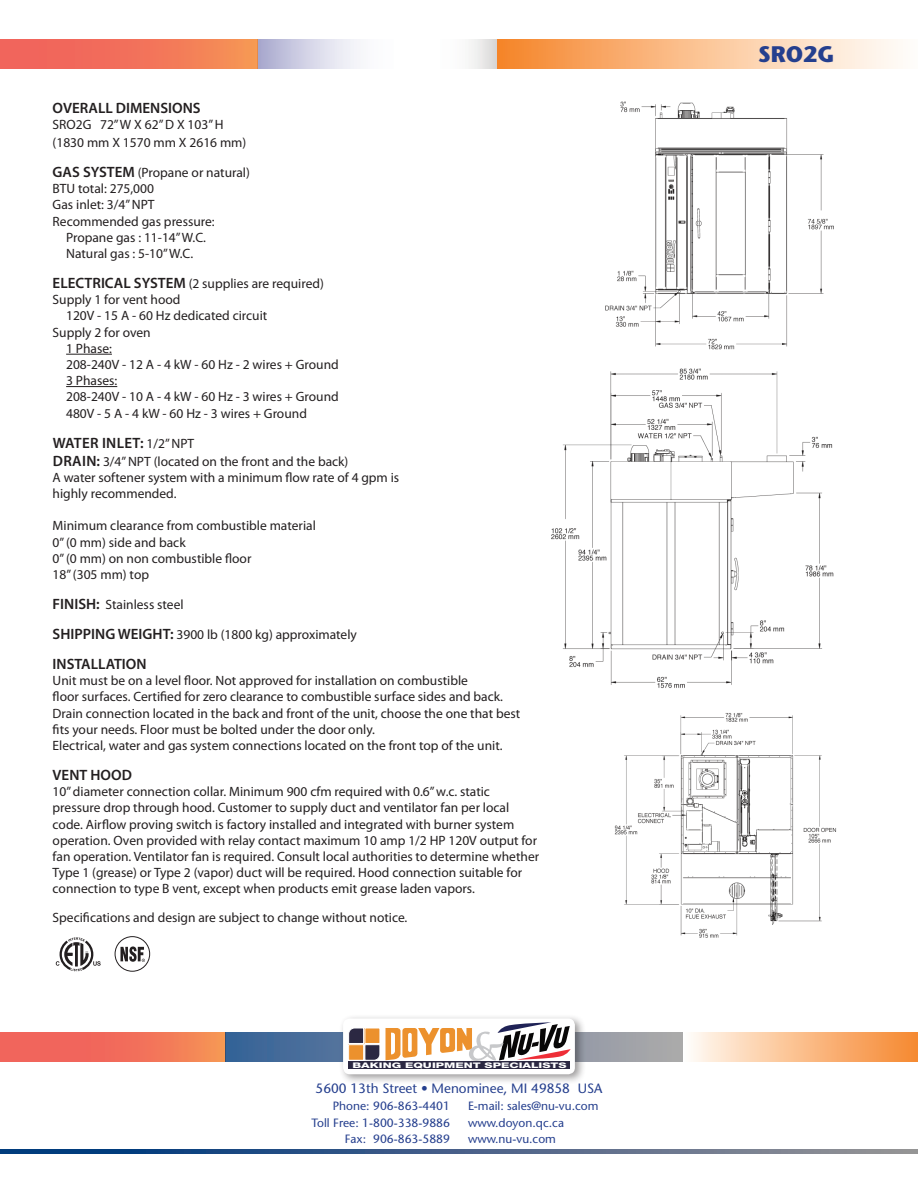
<style>
.page{position:relative;width:918px;height:1188px;background:#fff}
.page>*{position:absolute;margin:0;border:0;box-sizing:border-box;transform-origin:0 0}
.TOP_DESCRIPTIVE_COPY{font:700 22.5px "Stone Sans";color:#253f8e}
.t1{font:600 15px "Myriad Pro";color:#231f20}
.t2{font:600 15px "Myriad Pro";letter-spacing:.02em;color:#231f20}
.t3{font:13.5px/16.2px "Myriad Pro";color:#231f20}
.t4{font:13.5px "Stone Sans";color:#253f8e}
.t5{font:12px "Stone Sans";color:#253f8e}
.t6{font:800 7.65px "Helvetica Neue";color:#fff;scale:1.59 1}
.s1{font-weight:600;font-size:15px}
.s2{font-weight:400;font-size:13.5px}
</style>
<div class="page">
<div style="left:496px;top:39px;width:422px;height:30px;background:linear-gradient(to right,#f6862c,#fff)"></div>
<svg style="left:258px;top:39px;width:238px;height:30px"></svg>
<div style="left:0;top:39px;width:258px;height:30px;background:linear-gradient(to right,#f05b5d,#f59056)"></div>
<svg style="left:56px;top:937px;width:45px;height:34px"></svg>
<div style="left:115px;top:936px;width:35px;height:36px;border:1px solid #231f20;border-radius:50%"></div>
<svg style="left:120px;top:947px;width:25px;height:15px"></svg>
<img style="left:605px;top:101px;width:229px;height:249px">
<img style="left:551px;top:368px;width:283px;height:320px">
<img style="left:614px;top:713px;width:223px;height:225px">
<hr style="left:66px;top:354px;width:46px;height:1px;background:#231f20">
<hr style="left:66px;top:386px;width:51px;height:1px;background:#231f20">
<svg style="left:0;top:1032px;width:226px;height:30px;background:#f1715a"></svg>
<div style="left:683px;top:1032px;width:235px;height:30px;background:linear-gradient(to right,#fffbf5,#f6862c)"></div>
<svg style="left:226px;top:1032px;width:457px;height:30px;background:#6f84a0"></svg>
<svg style="left:0;top:1149px;width:918px;height:5px;background:#456288"></svg>
<div style="left:338px;top:1014px;width:248px;height:71px;background:#231f20;opacity:.45"></div>
<div style="left:343px;top:1019px;width:232px;height:55px;background:#fff;border-radius:7px"></div>
<svg style="left:348px;top:1028px;width:32px;height:32px"></svg>
<div style="left:365px;top:1028px;width:15px;height:15px;background:#ec912d"></div>
<div style="left:365px;top:1028px;width:15px;height:16px;border:1px solid #fff"></div>
<div style="left:349px;top:1045px;width:15px;height:15px;background:#ec912d"></div>
<div style="left:348px;top:1045px;width:16px;height:15px;border:1px solid #fff"></div>
<div style="left:349px;top:1061px;width:221px;height:8px;background:#2b2842"></div>
<svg style="left:386px;top:1022px;width:185px;height:39px"></svg>
<p class="t1" style="left:53px;top:98px;width:150px">OVERALL DIMENSIONS</p>
<p class="t3" style="left:53px;top:116px;width:173px">SRO2G 72”W X 62”D X 103”H</p>
<p class="t3" style="left:53px;top:134px;width:195px">(1830 mm X 1570 mm X 2616 mm)</p>
<p class="t3" style="left:53px;top:164px;width:199px"><span class="s1">GAS SYSTEM</span> (Propane or natural)</p>
<p class="t3" style="left:53px;top:180px;width:103px">BTU total: 275,000</p>
<p class="t3" style="left:53px;top:197px;width:104px">Gas inlet: 3/4”NPT</p>
<p class="t3" style="left:53px;top:213px;width:164px">Recommended gas pressure:</p>
<p class="t3" style="left:66px;top:229px;width:141px">Propane gas : 11-14”W.C.</p>
<p class="t3" style="left:66px;top:245px;width:129px">Natural gas : 5-10”W.C.</p>
<p class="t3" style="left:53px;top:275px;width:273px"><span class="s1">ELECTRICAL SYSTEM</span> (2 supplies are required)</p>
<p class="t3" style="left:53px;top:291px;width:129px">Supply 1 for vent hood</p>
<p class="t3" style="left:66px;top:308px;width:203px">120V - 15 A - 60 Hz dedicated circuit</p>
<p class="t3" style="left:53px;top:324px;width:100px">Supply 2 for oven</p>
<p class="t3" style="left:66px;top:340px;width:47px">1 Phase:</p>
<p class="t3" style="left:66px;top:356px;width:274px">208-240V - 12 A - 4 kW - 60 Hz - 2 wires + Ground</p>
<p class="t3" style="left:66px;top:372px;width:53px">3 Phases:</p>
<p class="t3" style="left:66px;top:389px;width:274px">208-240V - 10 A - 4 kW - 60 Hz - 3 wires + Ground</p>
<p class="t3" style="left:66px;top:405px;width:242px">480V - 5 A - 4 kW - 60 Hz - 3 wires + Ground</p>
<p class="t2" style="left:53px;top:433px;width:143px">WATER INLET: <span class="s2">1/2”NPT</span></p>
<p class="t3" style="left:53px;top:453px;width:297px"><span class="s1">DRAIN:</span> 3/4’’NPT (located on the front and the back)</p>
<p class="t3" style="left:53px;top:469px;width:348px">A water softener system with a minimum flow rate of 4 gpm is highly recommended.</p>
<p class="t3" style="left:53px;top:518px;width:265px">Minimum clearance from combustible material</p>
<p class="t3" style="left:53px;top:534px;width:135px">0”(0 mm) side and back</p>
<p class="t3" style="left:53px;top:550px;width:200px">0”(0 mm) on non combustible floor</p>
<p class="t3" style="left:53px;top:566px;width:98px">18”(305 mm) top</p>
<p class="t3" style="left:53px;top:596px;width:133px"><span class="s1">FINISH:</span> Stainless steel</p>
<p class="t3" style="left:53px;top:626px;width:306px"><span class="s1">SHIPPING WEIGHT:</span> 3900 lb (1800 kg) approximately</p>
<p class="t1" style="left:53px;top:654px;width:95px">INSTALLATION</p>
<p class="t3" style="left:53px;top:672px;width:452px">Unit must be on a level floor. Not approved for installation on combustible<br>floor surfaces. Certified for zero clearance to combustible surface sides and back.</p>
<p class="t3" style="left:53px;top:705px;width:469px">Drain connection located in the back and front of the unit, choose the one that best fits your needs. Floor must be bolted under the door only.</p>
<p class="t3" style="left:53px;top:737px;width:451px">Electrical, water and gas system connections located on the front top of the unit.</p>
<p class="t1" style="left:53px;top:765px;width:81px">VENT HOOD</p>
<p class="t3" style="left:53px;top:783px;width:488px">10”diameter connection collar. Minimum 900 cfm required with 0.6’’w.c. static pressure drop through hood. Customer to supply duct and ventilator fan per local code. Airflow proving switch is factory installed and integrated with burner system operation. Oven provided with relay contact maximum 10 amp 1/2 HP 120V output for fan operation. Ventilator fan is required. Consult local authorities to determine whether Type 1 (grease) or Type 2 (vapor) duct will be required. Hood connection suitable for connection to type B vent, except when products emit grease laden vapors.</p>
<p class="t3" style="left:53px;top:909px;width:356px">Specifications and design are subject to change without notice.</p>
<p class="t6" style="left:353px;top:1060px;width:136px">BAKING EQUIPMENT SPECIALISTS</p>
<p class="t5" style="left:333px;top:1099px;width:119px">Phone: 906-863-4401</p>
<p class="t5" style="left:311px;top:1115px;width:140px">Toll Free: 1-800-338-9886</p>
<p class="t5" style="left:345px;top:1132px;width:107px">Fax: 906-863-5889</p>
<p class="t4" style="left:316px;top:1080px;width:288px">5600 13th Street • Menominee, MI 49858 USA</p>
<p class="t5" style="left:468px;top:1099px;width:132px">E-mail: sales@nu-vu.com</p>
<p class="t5" style="left:468px;top:1115px;width:98px">www.doyon.qc.ca</p>
<p class="t5" style="left:468px;top:1132px;width:90px">www.nu-vu.com</p>
<p class="TOP_DESCRIPTIVE_COPY" style="left:758px;top:40px;width:78px">SRO2G</p>
</div>
